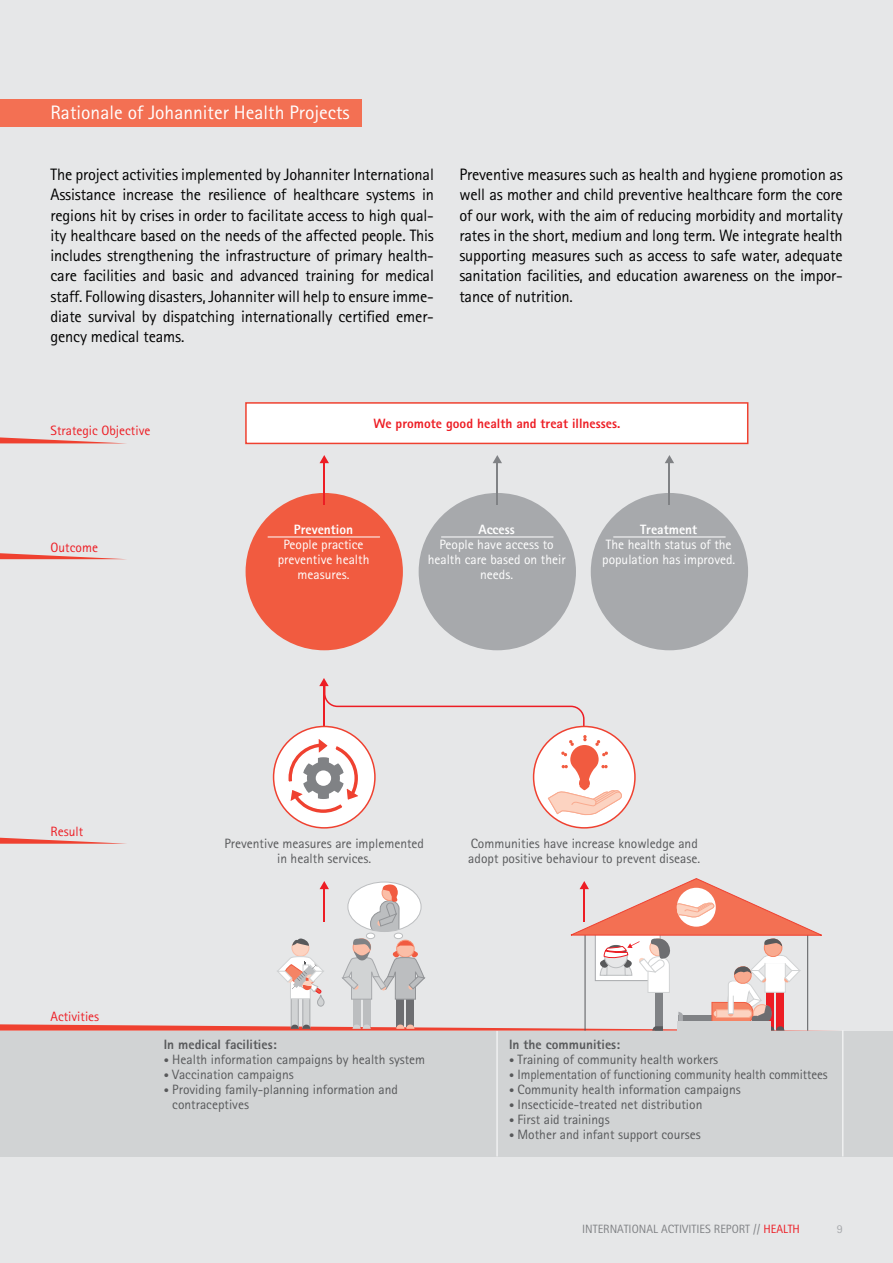
<style>
.page{position:relative;width:893px;height:1263px;background:#e6e7e8}
.page>*{position:absolute;margin:0;border:0;box-sizing:border-box;transform-origin:0 0}
.Wikrung_Kopfzeile{font:19.5px "Rotis Sans Serif Std";color:#fff}
.Fließtext{font:16.5px/20.2px "Rotis Sans Serif Std";letter-spacing:-.01em;color:#000;text-align:justify}
.Grafikbezeichnung{font:13.5px/15px "Rotis Sans Serif Std";color:#58595b}
.Grafikbezeichnung-2{font:13.5px/15px "Rotis Sans Serif Std";color:#fff;text-align:center}
.Grafikbezeichnung_li{font:13.5px "Rotis Sans Serif Std";color:#ed1d24}
.Grafikbezeichnung-3{font:800 13.5px "Rotis Sans Serif Std";color:#ed1d24}
.Grafikbezeichnung_li-2{font:800 13.5px "Rotis Sans Serif Std";color:#58595b}
.Grafikbezeichnung-4{font:800 13.5px "Rotis Sans Serif Std";color:#fff}
.Pagina{font:12px "Rotis Sans Serif Std";color:#808285}
.t1{font:12px "Rotis Sans Serif Std";color:#a7a9ac}
.s1{font-weight:800}
.s2{font-size:10.5px}
.s3{color:#ed1d24}
</style>
<div class="page">
<div style="left:0;top:99px;width:361px;height:27px;background:#f37053"></div>
<div style="left:246px;top:403px;width:502px;height:40px;background:#fff"></div>
<div style="left:245px;top:402px;width:503px;height:42px;border:2px solid #ef4130"></div>
<div style="left:246px;top:493px;width:157px;height:157px;background:#f15b40;border-radius:50%"></div>
<hr style="left:324px;top:462px;width:1px;height:42px;background:#ed1d24">
<svg style="left:320px;top:455px;width:9px;height:8px"></svg>
<hr style="left:268px;top:537px;width:112px;height:1px;background:#fff">
<div style="left:419px;top:493px;width:157px;height:157px;background:#a7a9ac;border-radius:50%"></div>
<hr style="left:497px;top:462px;width:1px;height:42px;background:#808285">
<svg style="left:493px;top:455px;width:9px;height:8px"></svg>
<hr style="left:441px;top:537px;width:112px;height:1px;background:#fff">
<div style="left:591px;top:493px;width:157px;height:157px;background:#a7a9ac;border-radius:50%"></div>
<hr style="left:669px;top:462px;width:1px;height:42px;background:#808285">
<svg style="left:665px;top:455px;width:9px;height:8px"></svg>
<hr style="left:614px;top:537px;width:111px;height:1px;background:#fff">
<svg style="left:319px;top:678px;width:266px;height:50px"></svg>
<div style="left:274px;top:726px;width:101px;height:102px;background:#fff;border-radius:50%"></div>
<div style="left:273px;top:726px;width:103px;height:102px;border:2px solid #ef4130;border-radius:50%"></div>
<div style="left:534px;top:726px;width:101px;height:102px;background:#fff;border-radius:50%"></div>
<div style="left:533px;top:726px;width:103px;height:102px;border:2px solid #ef4130;border-radius:50%"></div>
<svg style="left:286px;top:734px;width:78px;height:81px"></svg>
<svg style="left:548px;top:735px;width:75px;height:81px"></svg>
<svg style="left:0;top:437px;width:117px;height:6px"></svg>
<svg style="left:0;top:553px;width:122px;height:6px"></svg>
<svg style="left:0;top:838px;width:126px;height:6px"></svg>
<div style="left:0;top:1031px;width:893px;height:125px;background:#d1d3d4"></div>
<hr style="left:497px;top:1030px;width:1px;height:126px;background:#fff">
<hr style="left:842px;top:1030px;width:1px;height:126px;background:#fff">
<svg style="left:0;top:878px;width:836px;height:153px"></svg>
<p class="Wikrung_Kopfzeile" style="left:51px;top:101px;width:301px">Rationale of Johanniter Health Projects</p>
<p class="Fließtext" style="left:51px;top:164px;width:385px">The project activities implemented by Johanniter International Assistance increase the resilience of healthcare systems in regions hit by crises in order to facilitate access to high qual&shy;ity healthcare based on the needs of the affected people. This includes strengthening the infrastructure of primary health&shy;care facilities and basic and advanced training for medical staff. Following disasters, Johanniter will help to ensure imme&shy;diate survival by dispatching internationally certified emer&shy;gency medical teams.</p>
<p class="Fließtext" style="left:459px;top:164px;width:385px">Preventive measures such as health and hygiene promotion as well as mother and child preventive healthcare form the core of our work, with the aim of reducing morbidity and mortality rates in the short, medium and long term. We integrate health supporting measures such as access to safe water, adequate sanitation facilities, and education awareness on the impor&shy;tance of nutrition.</p>
<p class="Grafikbezeichnung_li" style="left:51px;top:422px;width:101px">Strategic Objective</p>
<p class="Grafikbezeichnung_li" style="left:51px;top:539px;width:49px">Outcome</p>
<p class="Grafikbezeichnung-3" style="left:373px;top:415px;width:248px">We promote good health and treat illnesses.</p>
<p class="Grafikbezeichnung-4" style="left:294px;top:521px;width:61px">Prevention</p>
<p class="Grafikbezeichnung-2" style="left:278px;top:537px;width:93px">People practice preventive health measures.</p>
<p class="Grafikbezeichnung-4" style="left:478px;top:521px;width:38px">Access</p>
<p class="Grafikbezeichnung-2" style="left:428px;top:537px;width:139px">People have access to health care based on their needs.</p>
<p class="Grafikbezeichnung-2" style="left:602px;top:522px;width:135px"><span class="s1">Treatment<br></span>The health status of the population has improved.</p>
<p class="Grafikbezeichnung_li" style="left:51px;top:823px;width:34px">Result</p>
<p class="Grafikbezeichnung_li" style="left:51px;top:1008px;width:50px">Activities</p>
<p class="Grafikbezeichnung" style="left:224px;top:836px;width:201px;text-align:center">Preventive measures are implemented in health services.</p>
<p class="Grafikbezeichnung" style="left:468px;top:836px;width:233px">Communities have increase knowledge and adopt positive behaviour to prevent disease.</p>
<p class="Grafikbezeichnung_li-2" style="left:164px;top:1035px;width:114px">In medical facilities:</p>
<p class="Grafikbezeichnung" style="left:164px;top:1051px;width:263px"><span class="s2">•</span> Health information campaigns by health system</p>
<p class="Grafikbezeichnung" style="left:164px;top:1066px;width:131px"><span class="s2">•</span> Vaccination campaigns</p>
<p class="Grafikbezeichnung" style="left:172px;top:1081px;width:227px;text-indent:-9px"><span class="s2">•</span> Providing family-planning information and contraceptives</p>
<p class="Grafikbezeichnung_li-2" style="left:509px;top:1035px;width:113px">In the communities:</p>
<p class="Grafikbezeichnung" style="left:509px;top:1051px;width:211px"><span class="s2">•</span> Training of community health workers</p>
<p class="Grafikbezeichnung" style="left:509px;top:1066px;width:320px"><span class="s2">•</span> Implementation of functioning community health committees</p>
<p class="Grafikbezeichnung" style="left:509px;top:1081px;width:233px"><span class="s2">•</span> Community health information campaigns</p>
<p class="Grafikbezeichnung" style="left:509px;top:1096px;width:195px"><span class="s2">•</span> Insecticide-treated net distribution</p>
<p class="Grafikbezeichnung" style="left:509px;top:1111px;width:102px"><span class="s2">•</span> First aid trainings</p>
<p class="Grafikbezeichnung" style="left:509px;top:1126px;width:193px"><span class="s2">•</span> Mother and infant support courses</p>
<p class="Pagina" style="left:582px;top:1222px;width:219px">INTERNATIONAL ACTIVITIES REPORT // <span class="s3">HEALTH</span></p>
<p class="t1" style="left:837px;top:1222px;width:7px">9</p>
</div>
